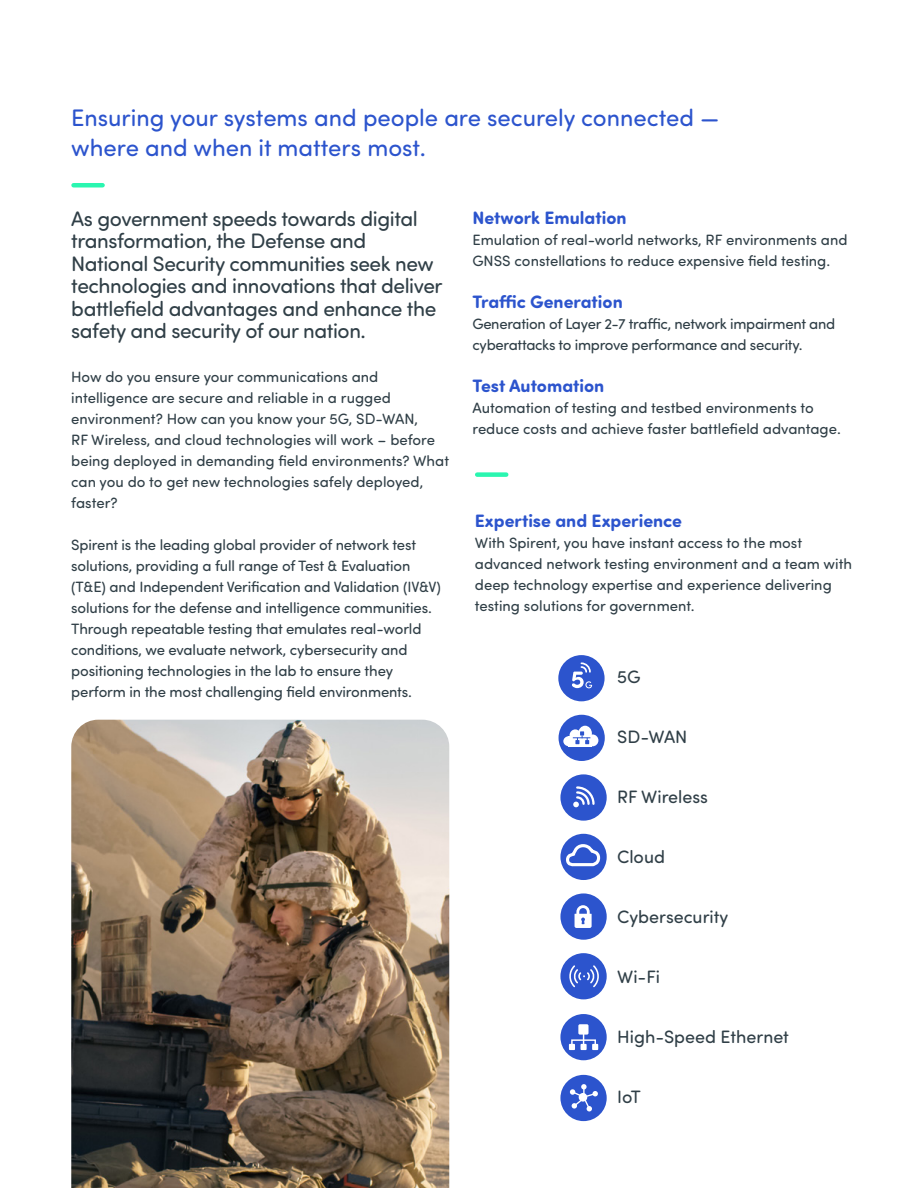
<style>
.page{position:relative;width:918px;height:1188px;background:#fff}
.page>*{position:absolute;margin:0;border:0;box-sizing:border-box;transform-origin:0 0}
.t1{font:24px "Sofia Pro Soft";color:#2c54cd}
.t2{font:21px/22.5px "Sofia Pro Soft";letter-spacing:-.02em;color:#303f47}
.t3{font:700 18px "Sofia Pro Soft";color:#2c54cd}
.t4{font:18px "Sofia Pro Soft";color:#303f47}
.t5{font:15px/21px "Sofia Pro Soft";letter-spacing:-.01em;color:#303f47}
</style>
<div class="page">
<div style="left:560px;top:893px;width:47px;height:47px;background:#2c54cd;border-radius:50%"></div>
<div style="left:560px;top:1075px;width:47px;height:46px;background:#2c54cd;border-radius:50%"></div>
<div style="left:560px;top:1014px;width:47px;height:46px;background:#2c54cd;border-radius:50%"></div>
<div style="left:560px;top:953px;width:47px;height:46px;background:#2c54cd;border-radius:50%"></div>
<div style="left:560px;top:834px;width:47px;height:46px;background:#2c54cd;border-radius:50%"></div>
<div style="left:560px;top:774px;width:47px;height:47px;background:#2c54cd;border-radius:50%"></div>
<div style="left:559px;top:715px;width:46px;height:46px;background:#2c54cd;border-radius:50%"></div>
<div style="left:558px;top:655px;width:47px;height:46px;background:#2c54cd;border-radius:50%"></div>
<hr style="left:74px;top:183px;width:29px;height:4px;background:#2af6b0">
<img style="left:71px;top:720px;width:378px;height:468px">
<div style="left:578px;top:1024px;width:11px;height:11px;background:#fff;border-radius:2px"></div>
<div style="left:571px;top:1039px;width:25px;height:8px;border:1px solid #fff"></div>
<svg style="left:569px;top:1044px;width:6px;height:6px"></svg>
<svg style="left:581px;top:1033px;width:17px;height:17px"></svg>
<svg style="left:570px;top:1084px;width:28px;height:27px"></svg>
<div style="left:563px;top:736px;width:12px;height:10px;background:#fff;border-radius:50%"></div>
<div style="left:587px;top:734px;width:11px;height:12px;background:#fff;border-radius:50%"></div>
<div style="left:578px;top:726px;width:14px;height:15px;background:#fff;border-radius:50%"></div>
<svg style="left:570px;top:729px;width:11px;height:12px"></svg>
<svg style="left:570px;top:736px;width:21px;height:10px"></svg>
<svg style="left:573px;top:731px;width:17px;height:13px"></svg>
<svg style="left:572px;top:662px;width:20px;height:26px"></svg>
<svg style="left:573px;top:786px;width:22px;height:21px"></svg>
<div style="left:477px;top:472px;width:29px;height:5px;background:#2af6b0"></div>
<svg style="left:569px;top:965px;width:30px;height:22px"></svg>
<svg style="left:564px;top:842px;width:38px;height:25px"></svg>
<svg style="left:575px;top:905px;width:17px;height:23px"></svg>
<p class="t1" style="left:71px;top:102px;width:650px">Ensuring your systems and people are securely connected —</p>
<p class="t1" style="left:71px;top:132px;width:356px">where and when it matters most.</p>
<p class="t2" style="left:71px;top:206px;width:373px">As government speeds towards digital transformation, the Defense and National Security communities seek new technologies and innovations that deliver battlefield advantages and enhance the safety and security of our nation.</p>
<p class="t5" style="left:71px;top:365px;width:379px">How do you ensure your communications and intelligence are secure and reliable in a rugged environment? How can you know your 5G, SD-WAN,<br>RF Wireless, and cloud technologies will work – before being deployed in demanding field environments? What can you do to get new technologies safely deployed, faster?</p>
<p class="t5" style="left:71px;top:533px;width:371px">Spirent is the leading global provider of network test solutions, providing a full range of Test &amp; Evaluation (T&amp;E) and Independent Verification and Validation (IV&amp;V) solutions for the defense and intelligence communities.<br>Through repeatable testing that emulates real-world conditions, we evaluate network, cybersecurity and positioning technologies in the lab to ensure they perform in the most challenging field environments.</p>
<p class="t3" style="left:472px;top:204px;width:156px">Network Emulation</p>
<p class="t5" style="left:472px;top:228px;width:377px">Emulation of real-world networks, RF environments and<br>GNSS constellations to reduce expensive field testing.</p>
<p class="t3" style="left:472px;top:288px;width:152px">Traffic Generation</p>
<p class="t5" style="left:472px;top:312px;width:364px">Generation of Layer 2-7 traffic, network impairment and cyberattacks to improve performance and security.</p>
<p class="t3" style="left:472px;top:372px;width:133px">Test Automation</p>
<p class="t5" style="left:472px;top:396px;width:370px">Automation of testing and testbed environments to reduce costs and achieve faster battlefield advantage.</p>
<p class="t3" style="left:475px;top:508px;width:209px">Expertise and Experience</p>
<p class="t5" style="left:475px;top:532px;width:379px">With Spirent, you have instant access to the most advanced network testing environment and a team with deep technology expertise and experience delivering testing solutions for government.</p>
<p class="t4" style="left:617px;top:665px;width:25px">5G</p>
<p class="t4" style="left:617px;top:725px;width:72px">SD-WAN</p>
<p class="t4" style="left:617px;top:785px;width:92px">RF Wireless</p>
<p class="t4" style="left:617px;top:845px;width:49px">Cloud</p>
<p class="t4" style="left:617px;top:905px;width:113px">Cybersecurity</p>
<p class="t4" style="left:617px;top:965px;width:44px">Wi-Fi</p>
<p class="t4" style="left:617px;top:1025px;width:173px">High-Speed Ethernet</p>
<p class="t4" style="left:617px;top:1085px;width:25px">IoT</p>
</div>
